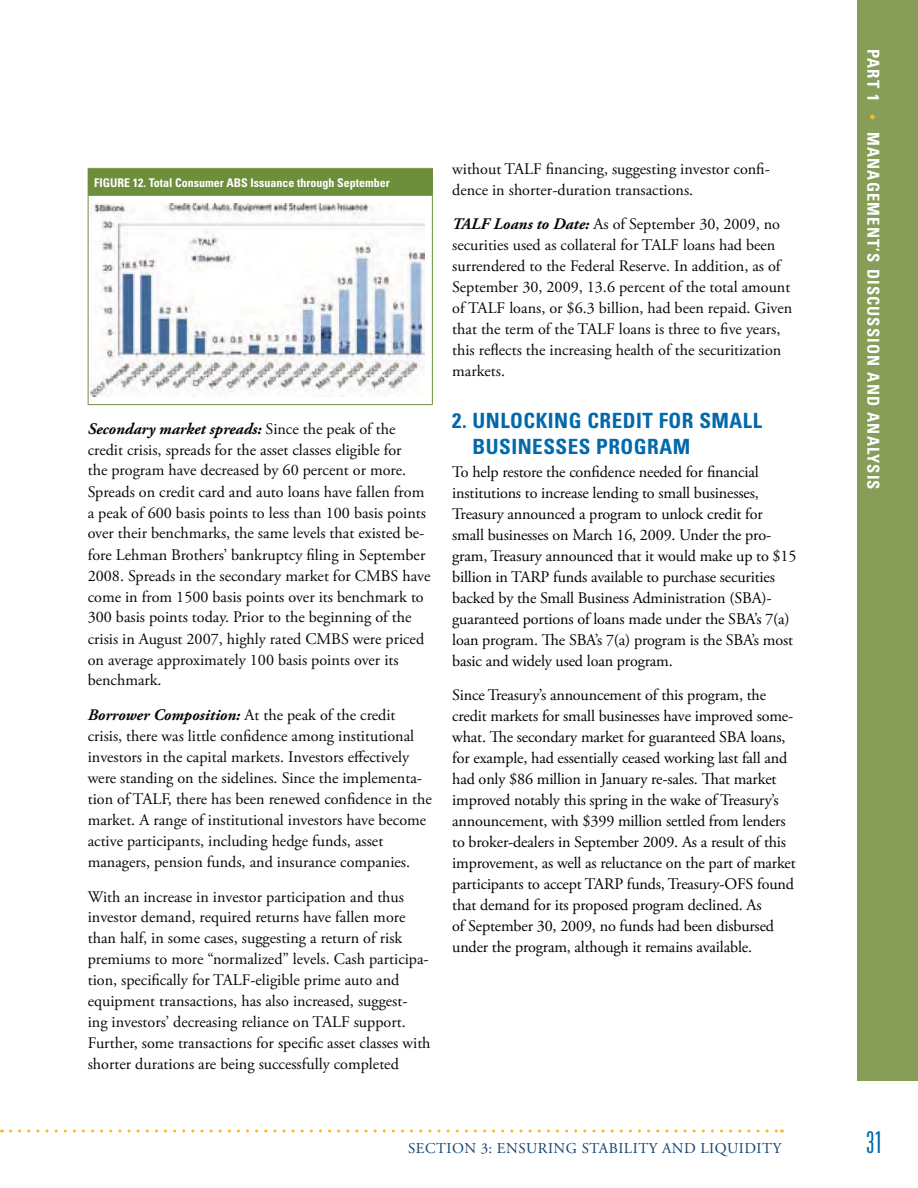
<style>
.page{position:relative;width:918px;height:1188px;background:#fff}
.page>*{position:absolute;margin:0;border:0;box-sizing:border-box;transform-origin:0 0}
.t1{font:300 ultra-condensed 30px "Univers";color:#0269ab}
.t2{font:700 condensed 21px/25.2px "Univers";letter-spacing:.025em;color:#0269ab}
.t3{font:700 condensed 16.5px "Univers";letter-spacing:.07em;color:#fff}
.t4{font:16.2px/21px "Adobe Garamond Pro";color:#040909}
.t5{font:16.2px/21px "Adobe Garamond Pro";letter-spacing:-.01em;color:#010202}
.t6{font:15px "Adobe Garamond Pro";letter-spacing:.035em;color:#11416c}
.t7{font:700 condensed 12px "Univers";color:#fff}
.s1{font-weight:700;font-style:italic}
</style>
<div class="page">
<div style="left:857px;top:0;width:61px;height:1080px;background:#869e57"></div>
<svg style="left:10px;top:1130px;width:773px;height:3px"></svg>
<div style="left:88px;top:168px;width:344px;height:27px;background:#6d8e3b"></div>
<hr style="left:88px;top:196px;width:1px;height:208px;background:#6d8e3b">
<hr style="left:432px;top:196px;width:1px;height:208px;background:#6d8e3b">
<hr style="left:88px;top:404px;width:345px;height:1px;background:#6d8e3b">
<hr style="left:88px;top:168px;width:345px;height:1px;background:#869e57">
<svg style="left:432px;top:169px;width:1px;height:26px"></svg>
<hr style="left:88px;top:195px;width:345px;height:1px;background:#6d8e3b">
<img style="left:90px;top:204px;width:334px;height:192px">
<p class="t7" style="left:94px;top:178px;width:297px">FIGURE 12. Total Consumer ABS Issuance through September</p>
<p class="t4" style="left:88px;top:419px;width:344px"><span class="s1">Secondary market spreads:</span> Since the peak of the credit crisis, spreads for the asset classes eligible for<br>the program have decreased by 60 percent or more.<br>Spreads on credit card and auto loans have fallen from a peak of 600 basis points to less than 100 basis points over their benchmarks, the same levels that existed be&shy;fore Lehman Brothers’ bankruptcy filing in September 2008. Spreads in the secondary market for CMBS have come in from 1500 basis points over its benchmark to 300 basis points today. Prior to the beginning of the crisis in August 2007, highly rated CMBS were priced on average approximately 100 basis points over its benchmark.</p>
<p class="t4" style="left:88px;top:706px;width:345px"><span class="s1">Borrower Composition:</span> At the peak of the credit crisis, there was little confidence among institutional investors in the capital markets. Investors effectively were standing on the sidelines. Since the implementa&shy;tion of TALF, there has been renewed confidence in the market. A range of institutional investors have become active participants, including hedge funds, asset managers, pension funds, and insurance companies.</p>
<p class="t4" style="left:88px;top:887px;width:344px">With an increase in investor participation and thus investor demand, required returns have fallen more than half, in some cases, suggesting a return of risk premiums to more “normalized” levels. Cash participa&shy;tion, specifically for TALF-eligible prime auto and equipment transactions, has also increased, suggest&shy;ing investors’ decreasing reliance on TALF support.<br>Further, some transactions for specific asset classes with shorter durations are being successfully completed</p>
<p class="t4" style="left:452px;top:159px;width:319px">without TALF financing, suggesting investor confi&shy;dence in shorter-duration transactions.</p>
<p class="t4" style="left:452px;top:215px;width:342px"><span class="s1">TALF Loans to Date:</span> As of September 30, 2009, no securities used as collateral for TALF loans had been surrendered to the Federal Reserve. In addition, as of September 30, 2009, 13.6 percent of the total amount of TALF loans, or $6.3 billion, had been repaid. Given that the term of the TALF loans is three to five years, this reflects the increasing health of the securitization markets.</p>
<p class="t2" style="left:473px;top:410px;width:291px;text-indent:-20px">2. UNLOCKING CREDIT FOR SMALL<br>BUSINESSES PROGRAM</p>
<p class="t5" style="left:452px;top:462px;width:346px">To help restore the confidence needed for financial institutions to increase lending to small businesses, Treasury announced a program to unlock credit for small businesses on March 16, 2009. Under the pro&shy;gram, Treasury announced that it would make up to $15 billion in TARP funds available to purchase securities backed by the Small Business Administration (SBA)- guaranteed portions of loans made under the SBA’s 7(a) loan program. The SBA’s 7(a) program is the SBA’s most basic and widely used loan program.</p>
<p class="t5" style="left:452px;top:686px;width:345px">Since Treasury’s announcement of this program, the credit markets for small businesses have improved some&shy;what. The secondary market for guaranteed SBA loans, for example, had essentially ceased working last fall and had only $86 million in January re-sales. That market improved notably this spring in the wake of Treasury’s announcement, with $399 million settled from lenders to broker-dealers in September 2009. As a result of this improvement, as well as reluctance on the part of market participants to accept TARP funds, Treasury-OFS found that demand for its proposed program declined. As<br>of September 30, 2009, no funds had been disbursed under the program, although it remains available.</p>
<p class="t3" style="left:879px;top:49px;width:54px;rotate:90deg">PART 1</p>
<p class="t3" style="left:879px;top:132px;width:359px;rotate:90deg">MANAGEMENT’S DISCUSSION AND ANALYSIS</p>
<p class="t6" style="left:408px;top:1142px;width:375px">SECTION 3: ENSURING STABILITY AND LIQUIDITY</p>
<h1 class="t1" style="left:866px;top:1131px;width:18px">31</h1>
</div>
